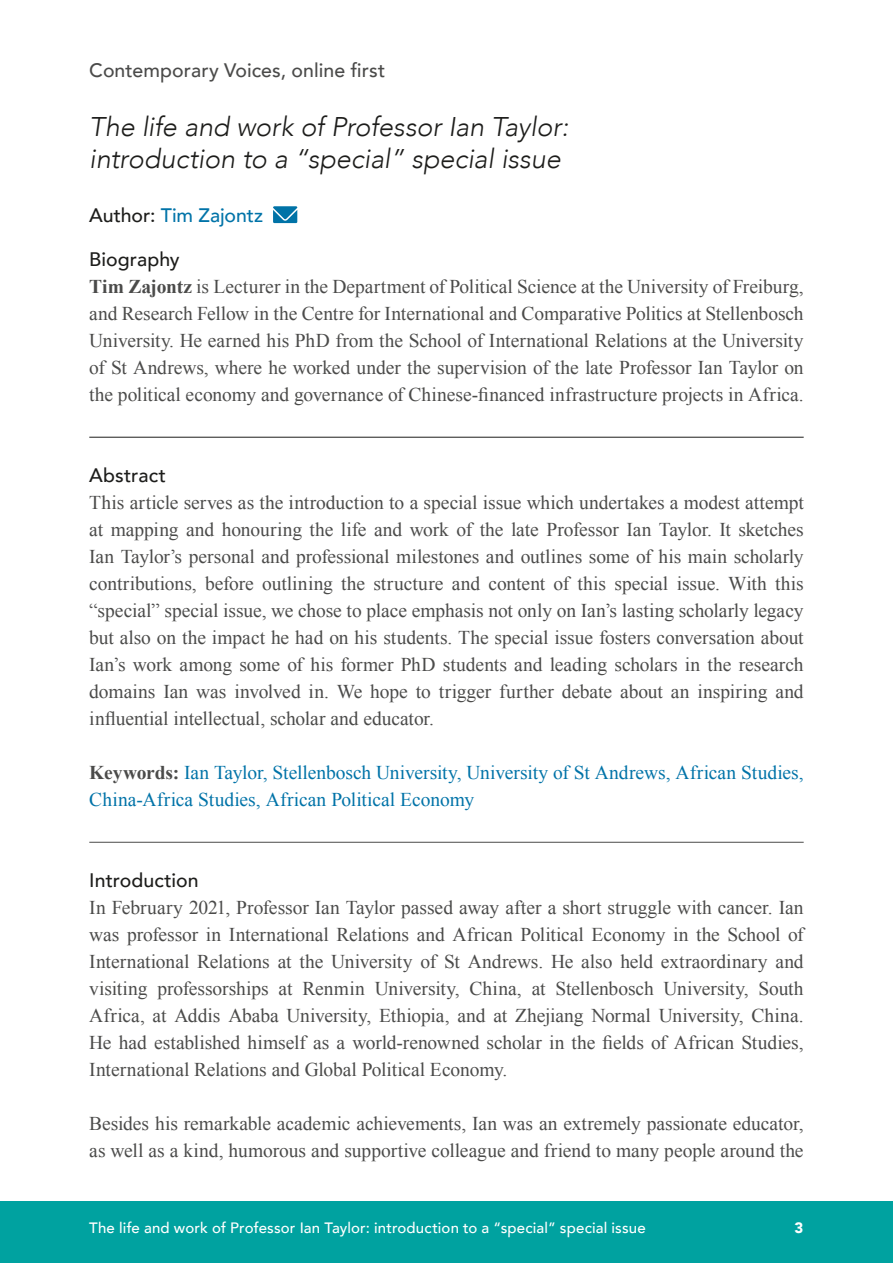
<style>
.page{position:relative;width:893px;height:1263px;background:#fff}
.page>*{position:absolute;margin:0;border:0;box-sizing:border-box;transform-origin:0 0}
.Section_heading{font:italic 300 27px/32.4px "Avenir";letter-spacing:-.005em;color:#1d1d1b}
.t1{font:19.5px/27px "Times New Roman";color:#4b4b4a;text-align:justify}
.t2{font:19.5px/27px "Times New Roman";color:#0073a8}
.Subheading{font:500 19.5px "Avenir";letter-spacing:.005em;color:#4b4b4a}
.Subheading-2{font:500 19.5px "Avenir";letter-spacing:.005em;color:#1d1d1b}
.Section_heading-2{font:500 19.5px "Avenir";letter-spacing:-.005em;color:#0073a8}
.t3{font:500 15px "Avenir";letter-spacing:.01em;color:#fff}
.t4{font:900 15px "Avenir";color:#fff}
.s1{color:#1d1d1b}
.s2{font-weight:700}
.s3{font-weight:700;color:#4b4b4a}
</style>
<div class="page">
<div style="left:0;top:1201px;width:893px;height:62px;background:#00a2a0"></div>
<hr style="left:89px;top:437px;width:715px;height:1px;background:#1d1d1b">
<hr style="left:89px;top:842px;width:715px;height:1px;background:#4b4b4a">
<svg style="left:273px;top:206px;width:24px;height:17px"></svg>
<h2 class="Subheading" style="left:89px;top:53px;width:298px">Contemporary Voices, online first</h2>
<h1 class="Section_heading" style="left:89px;top:110px;width:481px">The life and work of Professor Ian Taylor: introduction to a “special” special issue</h1>
<h1 class="Section_heading-2" style="left:89px;top:199px;width:175px"><span class="s1">Author:</span> Tim Zajontz</h1>
<h2 class="Subheading-2" style="left:89px;top:242px;width:92px">Biography</h2>
<p class="t1" style="left:89px;top:272px;width:716px"><span class="s2">Tim Zajontz</span> is Lecturer in the Department of Political Science at the University of Freiburg, and Research Fellow in the Centre for International and Comparative Politics at Stellenbosch University. He earned his PhD from the School of International Relations at the University of St Andrews, where he worked under the supervision of the late Professor Ian Taylor on the political economy and governance of Chinese-financed infrastructure projects in Africa.</p>
<h2 class="Subheading-2" style="left:89px;top:458px;width:78px">Abstract</h2>
<p class="t1" style="left:89px;top:488px;width:716px">This article serves as the introduction to a special issue which undertakes a modest attempt at mapping and honouring the life and work of the late Professor Ian Taylor. It sketches Ian Taylor’s personal and professional milestones and outlines some of his main scholarly contributions, before outlining the structure and content of this special issue. With this “special” special issue, we chose to place emphasis not only on Ian’s lasting scholarly legacy but also on the impact he had on his students. The special issue fosters conversation about Ian’s work among some of his former PhD students and leading scholars in the research domains Ian was involved in. We hope to trigger further debate about an inspiring and influential intellectual, scholar and educator.</p>
<p class="t2" style="left:89px;top:758px;width:716px"><span class="s3">Keywords:</span> Ian Taylor, Stellenbosch University, University of St Andrews, African Studies,<br>China-Africa Studies, African Political Economy</p>
<h2 class="Subheading-2" style="left:89px;top:863px;width:111px">Introduction</h2>
<p class="t1" style="left:89px;top:893px;width:716px">In February 2021, Professor Ian Taylor passed away after a short struggle with cancer. Ian was professor in International Relations and African Political Economy in the School of International Relations at the University of St Andrews. He also held extraordinary and visiting professorships at Renmin University, China, at Stellenbosch University, South Africa, at Addis Ababa University, Ethiopia, and at Zhejiang Normal University, China.<br>He had established himself as a world-renowned scholar in the fields of African Studies, International Relations and Global Political Economy.</p>
<p class="t1" style="left:89px;top:1109px;width:716px">Besides his remarkable academic achievements, Ian was an extremely passionate educator, as well as a kind, humorous and supportive colleague and friend to many people around the</p>
<p class="t3" style="left:89px;top:1214px;width:558px">The life and work of Professor Ian Taylor: introduction to a “special” special issue</p>
<p class="t4" style="left:794px;top:1214px;width:10px">3</p>
</div>
